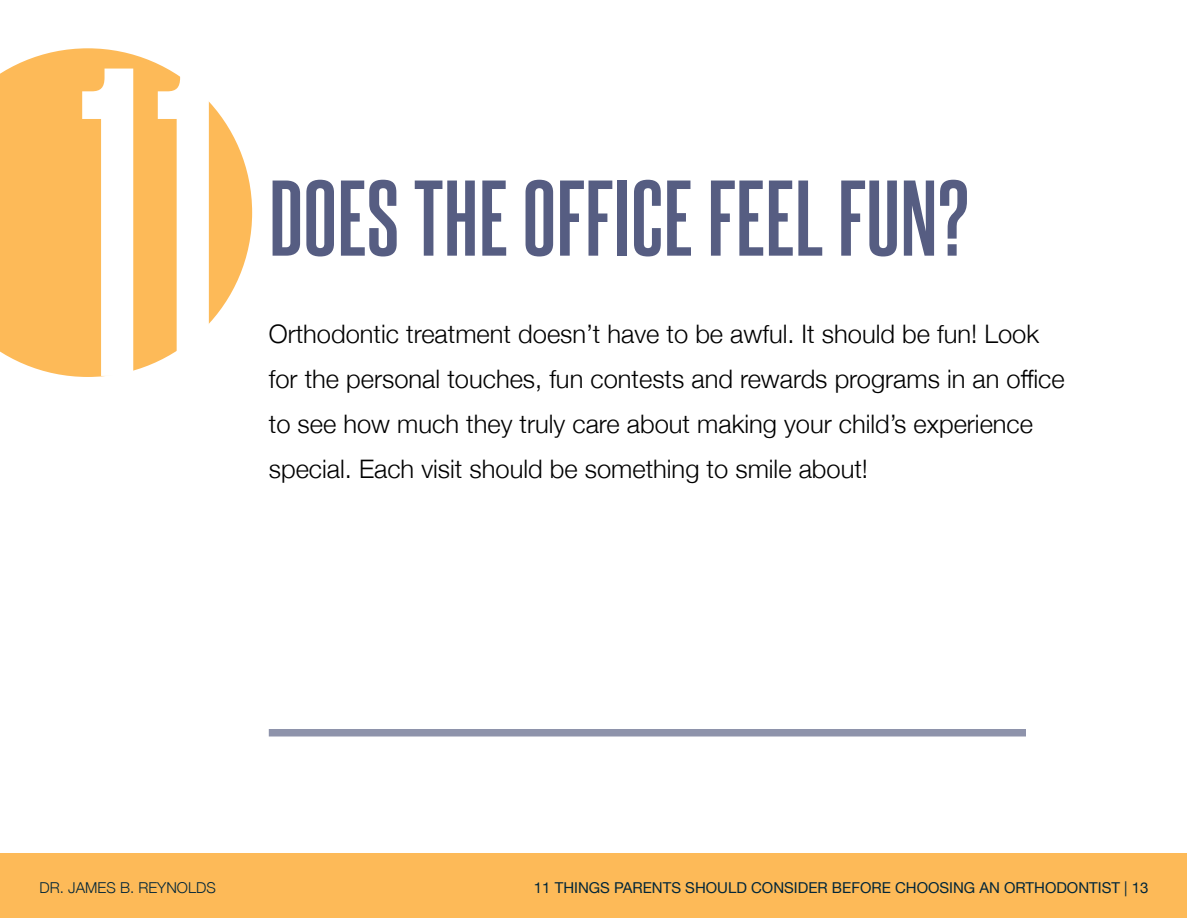
<style>
.page{position:relative;width:1188px;height:918px;background:#fff}
.page>*{position:absolute;margin:0;border:0;box-sizing:border-box;transform-origin:0 0}
.t1{font:373.5px "Steelfish Rg";color:#fff;scale:1.15 1}
.t2{font:700 91.35px "Steelfish Rg";color:#565d82;scale:1.15 1}
.t3{font:300 25.5px/45px "Helvetica Neue";color:#000}
.t4{font:15px "Helvetica Neue";color:#012639}
.t5{font:300 15px "Helvetica Neue";color:#012639}
</style>
<div class="page">
<div style="left:1px;top:853px;width:1186px;height:65px;background:#fdba58"></div>
<div style="left:269px;top:729px;width:757px;height:7px;background:#8e93ab"></div>
<svg style="left:0;top:48px;width:252px;height:329px;background:#fdc471"></svg>
<h1 class="t1" style="left:75px;top:-5px;width:133px">11</h1>
<h2 class="t2" style="left:269px;top:162px;width:611px">DOES THE OFFICE FEEL FUN?</h2>
<p class="t3" style="left:269px;top:309px;width:797px">Orthodontic treatment doesn’t have to be awful. It should be fun! Look for the personal touches, fun contests and rewards programs in an office to see how much they truly care about making your child’s experience special. Each visit should be something to smile about!</p>
<p class="t5" style="left:40px;top:875px;width:178px">DR. JAMES B. REYNOLDS</p>
<p class="t4" style="left:534px;top:877px;width:616px">11 THINGS PARENTS SHOULD CONSIDER BEFORE CHOOSING AN ORTHODONTIST | 13</p>
</div>
